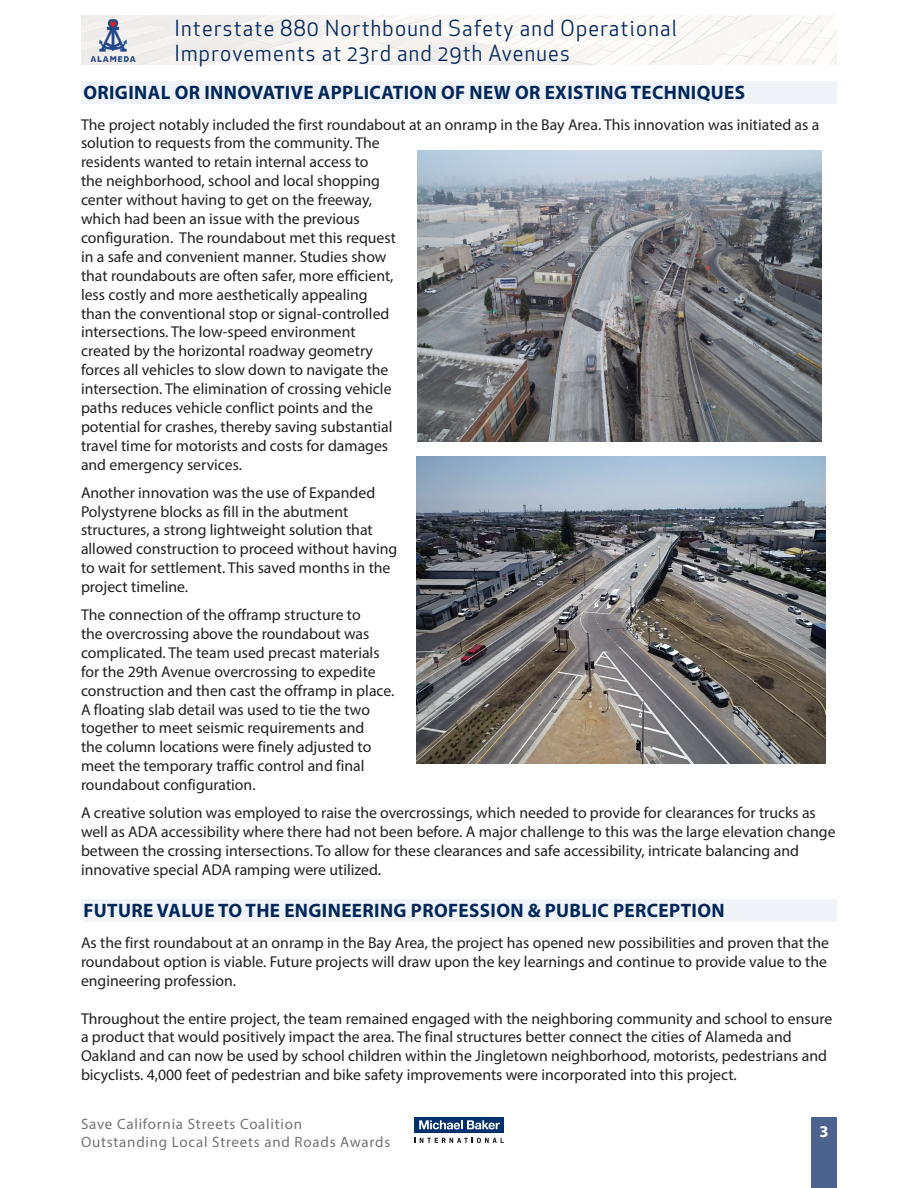
<style>
.page{position:relative;width:918px;height:1188px;background:#fff}
.page>*{position:absolute;margin:0;border:0;box-sizing:border-box;transform-origin:0 0}
.t1{font:21.6px/25.2px "Apex New";letter-spacing:.06em;color:#00275b}
.Paragraph_Style_1{font:700 19.5px "Myriad Pro";letter-spacing:.02em;color:#00275b}
.t2{font:700 16.5px "Myriad Pro";color:#fff}
.t3{font:15.75px/18.9px "Myriad Pro";color:#231f20}
.t4{font:15px/18px "Myriad Pro";letter-spacing:.05em;color:#737373}
</style>
<div class="page">
<div style="left:811px;top:1118px;width:26px;height:70px;background:#4b638e"></div>
<div style="left:414px;top:1118px;width:90px;height:15px;background:#00306d"></div>
<svg style="left:414px;top:1138px;width:90px;height:5px"></svg>
<svg style="left:419px;top:1120px;width:81px;height:9px"></svg>
<img style="left:146px;top:16px;width:691px;height:48px">
<img style="left:81px;top:15px;width:65px;height:50px">
<div style="left:81px;top:81px;width:756px;height:23px;background:#f0f3f7"></div>
<div style="left:81px;top:899px;width:756px;height:23px;background:#f0f3f7"></div>
<img style="left:418px;top:151px;width:404px;height:290px">
<img style="left:416px;top:457px;width:410px;height:307px">
<h1 class="t1" style="left:174px;top:16px;width:504px">Interstate 880 Northbound Safety and Operational<br>Improvements at 23rd and 29th Avenues</h1>
<p class="Paragraph_Style_1" style="left:83px;top:79px;width:663px">ORIGINAL OR INNOVATIVE APPLICATION OF NEW OR EXISTING TECHNIQUES</p>
<p class="t3" style="left:81px;top:115px;width:740px">The project notably included the first roundabout at an onramp in the Bay Area. This innovation was initiated as a solution to requests from the community. The<br>residents wanted to retain internal access to<br>the neighborhood, school and local shopping<br>center without having to get on the freeway,<br>which had been an issue with the previous<br>configuration. The roundabout met this request<br>in a safe and convenient manner. Studies show<br>that roundabouts are often safer, more efficient,<br>less costly and more aesthetically appealing<br>than the conventional stop or signal-controlled<br>intersections. The low-speed environment<br>created by the horizontal roadway geometry<br>forces all vehicles to slow down to navigate the<br>intersection. The elimination of crossing vehicle<br>paths reduces vehicle conflict points and the<br>potential for crashes, thereby saving substantial<br>travel time for motorists and costs for damages<br>and emergency services.</p>
<p class="t3" style="left:81px;top:483px;width:318px">Another innovation was the use of Expanded Polystyrene blocks as fill in the abutment structures, a strong lightweight solution that allowed construction to proceed without having to wait for settlement. This saved months in the project timeline.</p>
<p class="t3" style="left:81px;top:605px;width:315px">The connection of the offramp structure to<br>the overcrossing above the roundabout was complicated. The team used precast materials for the 29th Avenue overcrossing to expedite construction and then cast the offramp in place.<br>A floating slab detail was used to tie the two together to meet seismic requirements and<br>the column locations were finely adjusted to meet the temporary traffic control and final roundabout configuration.</p>
<p class="t3" style="left:81px;top:803px;width:756px">A creative solution was employed to raise the overcrossings, which needed to provide for clearances for trucks as well as ADA accessibility where there had not been before. A major challenge to this was the large elevation change between the crossing intersections. To allow for these clearances and safe accessibility, intricate balancing and innovative special ADA ramping were utilized.</p>
<p class="Paragraph_Style_1" style="left:83px;top:898px;width:643px">FUTURE VALUE TO THE ENGINEERING PROFESSION &amp; PUBLIC PERCEPTION</p>
<p class="t3" style="left:81px;top:933px;width:750px">As the first roundabout at an onramp in the Bay Area, the project has opened new possibilities and proven that the roundabout option is viable. Future projects will draw upon the key learnings and continue to provide value to the engineering profession.</p>
<p class="t3" style="left:81px;top:1009px;width:753px">Throughout the entire project, the team remained engaged with the neighboring community and school to ensure a product that would positively impact the area. The final structures better connect the cities of Alameda and Oakland and can now be used by school children within the Jingletown neighborhood, motorists, pedestrians and bicyclists. 4,000 feet of pedestrian and bike safety improvements were incorporated into this project.</p>
<p class="t4" style="left:81px;top:1114px;width:311px">Save California Streets Coalition<br>Outstanding Local Streets and Roads Awards</p>
<p class="t2" style="left:819px;top:1120px;width:11px">3</p>
</div>
